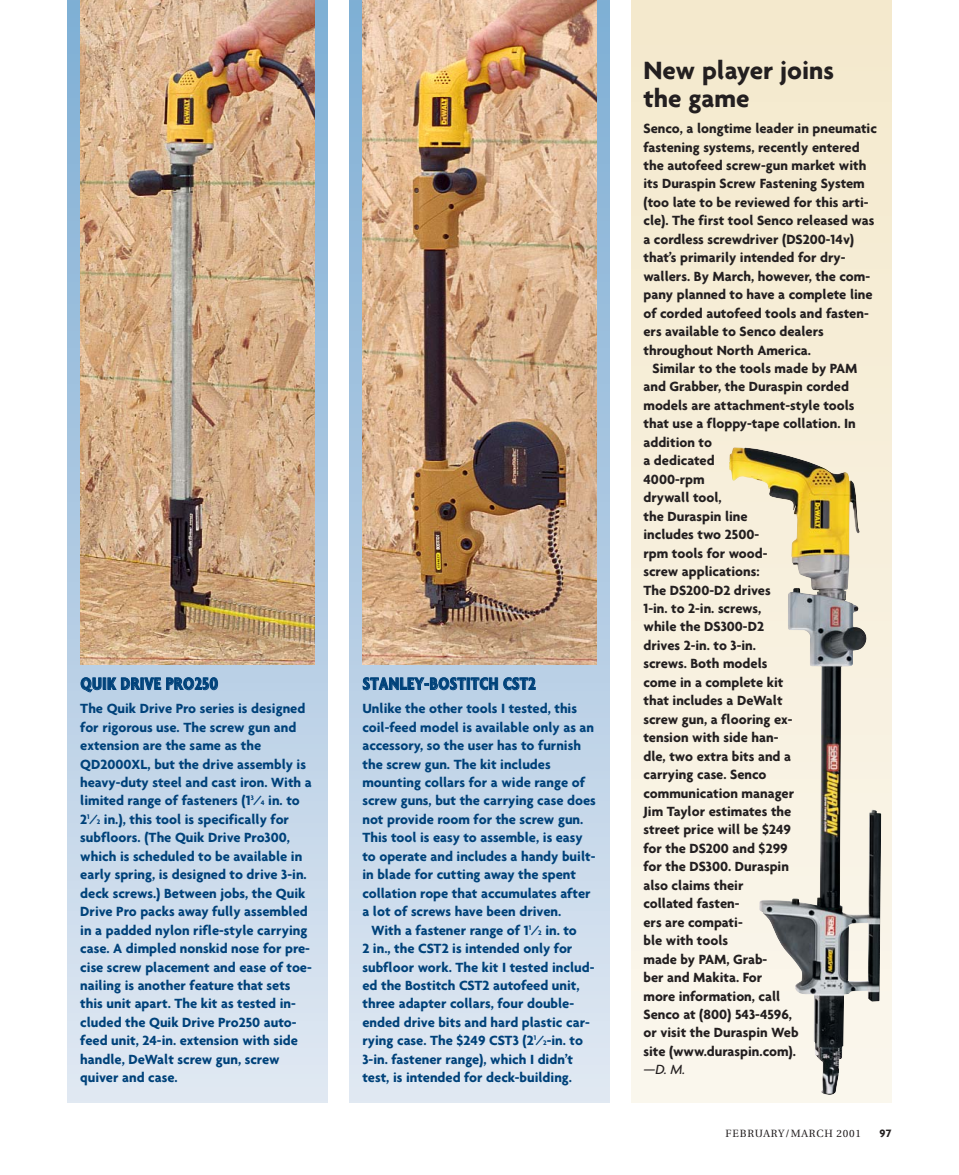
<style>
.page{position:relative;width:959px;height:1175px;background:#fff}
.page>*{position:absolute;margin:0;border:0;box-sizing:border-box;transform-origin:0 0}
.t1{font:700 27px/28.5px "Agenda";color:#231f20}
.t2{font:700 condensed 18px "Agenda";letter-spacing:.025em;color:#00427a}
.t3{font:700 14.4px/18.5px "Agenda";color:#00427a}
.t4{font:700 14.4px/18.5px "Agenda";color:#231f20}
.t5{font:italic 500 14.4px "Agenda";color:#231f20}
.t6{font:700 11.55px "Agenda";color:#231f20}
.t7{font:10.5px "Utopia";letter-spacing:.08em;color:#231f20}
.s1{font-size:7.2px}
</style>
<div class="page">
<div style="left:68px;top:0;width:259px;height:1102px;background:linear-gradient(to bottom,#85abc9,#dfe7f3)"></div>
<img style="left:80px;top:0;width:234px;height:664px">
<div style="left:350px;top:0;width:259px;height:1102px;background:linear-gradient(to bottom,#86adcb,#dee6f2)"></div>
<div style="left:632px;top:0;width:259px;height:1102px;background:linear-gradient(to bottom,#f4e9cc,#faf7ed)"></div>
<img style="left:362px;top:0;width:234px;height:664px">
<img style="left:729px;top:447px;width:152px;height:647px">
<p class="t2" style="left:81px;top:677px;width:139px">QUIK DRIVE PRO250</p>
<p class="t3" style="left:80px;top:700px;width:233px">The Quik Drive Pro series is designed for rigorous use. The screw gun and extension are the same as the QD2000XL, but the drive assembly is heavy-duty steel and cast iron. With a limited range of fasteners (1<sup>3</sup>⁄<span class="s1">4</span> in. to 2<sup>1</sup>⁄<span class="s1">2</span> in.), this tool is specifically for subfloors. (The Quik Drive Pro300, which is scheduled to be available in early spring, is designed to drive 3-in. deck screws.) Between jobs, the Quik Drive Pro packs away fully assembled in a padded nylon rifle-style carrying case. A dimpled nonskid nose for pre&shy;cise screw placement and ease of toe&shy;nailing is another feature that sets this unit apart. The kit as tested in&shy;cluded the Quik Drive Pro250 auto&shy;feed unit, 24-in. extension with side handle, DeWalt screw gun, screw quiver and case.</p>
<p class="t2" style="left:363px;top:677px;width:174px">STANLEY-BOSTITCH CST2</p>
<p class="t3" style="left:362px;top:700px;width:235px">Unlike the other tools I tested, this coil-feed model is available only as an accessory, so the user has to furnish the screw gun. The kit includes mounting collars for a wide range of screw guns, but the carrying case does not provide room for the screw gun.<br>This tool is easy to assemble, is easy to operate and includes a handy built&shy;in blade for cutting away the spent collation rope that accumulates after a lot of screws have been driven.</p>
<p class="t3" style="left:362px;top:922px;width:233px;text-indent:9px">With a fastener range of 1<sup>1</sup>⁄<span class="s1">2</span> in. to<br>2 in., the CST2 is intended only for subfloor work. The kit I tested includ&shy;ed the Bostitch CST2 autofeed unit, three adapter collars, four double&shy;ended drive bits and hard plastic car&shy;rying case. The $249 CST3 (2<sup>1</sup>⁄<span class="s1">2</span>-in. to 3-in. fastener range), which I didn’t test, is intended for deck-building.</p>
<h1 class="t1" style="left:643px;top:58px;width:192px">New player joins the game</h1>
<p class="t4" style="left:643px;top:120px;width:235px">Senco, a longtime leader in pneumatic fastening systems, recently entered the autofeed screw-gun market with its Duraspin Screw Fastening System (too late to be reviewed for this arti&shy;cle). The first tool Senco released was a cordless screwdriver (DS200-14v) that’s primarily intended for dry&shy;wallers. By March, however, the com&shy;pany planned to have a complete line of corded autofeed tools and fasten&shy;ers available to Senco dealers throughout North America.</p>
<p class="t4" style="left:643px;top:360px;width:216px;text-indent:9px">Similar to the tools made by PAM and Grabber, the Duraspin corded models are attachment-style tools that use a floppy-tape collation. In addition to<br>a dedicated<br>4000-rpm<br>drywall tool,<br>the Duraspin line<br>includes two 2500-<br>rpm tools for wood-<br>screw applications:<br>The DS200-D2 drives<br>1-in. to 2-in. screws,<br>while the DS300-D2<br>drives 2-in. to 3-in.<br>screws. Both models<br>come in a complete kit<br>that includes a DeWalt<br>screw gun, a flooring ex-<br>tension with side han-<br>dle, two extra bits and a<br>carrying case. Senco communication manager<br>Jim Taylor estimates the<br>street price will be $249<br>for the DS200 and $299<br>for the DS300. Duraspin<br>also claims their<br>collated fasten-<br>ers are compati-<br>ble with tools<br>made by PAM, Grab-<br>ber and Makita. For<br>more information, call<br>Senco at (800) 543-4596,<br>or visit the Duraspin Web<br>site (www.duraspin.com).</p>
<p class="t5" style="left:643px;top:1064px;width:43px">—D. M.</p>
<p class="t7" style="left:725px;top:1128px;width:137px">FEBRUARY/MARCH 2001</p>
<p class="t6" style="left:879px;top:1128px;width:13px">97</p>
</div>
